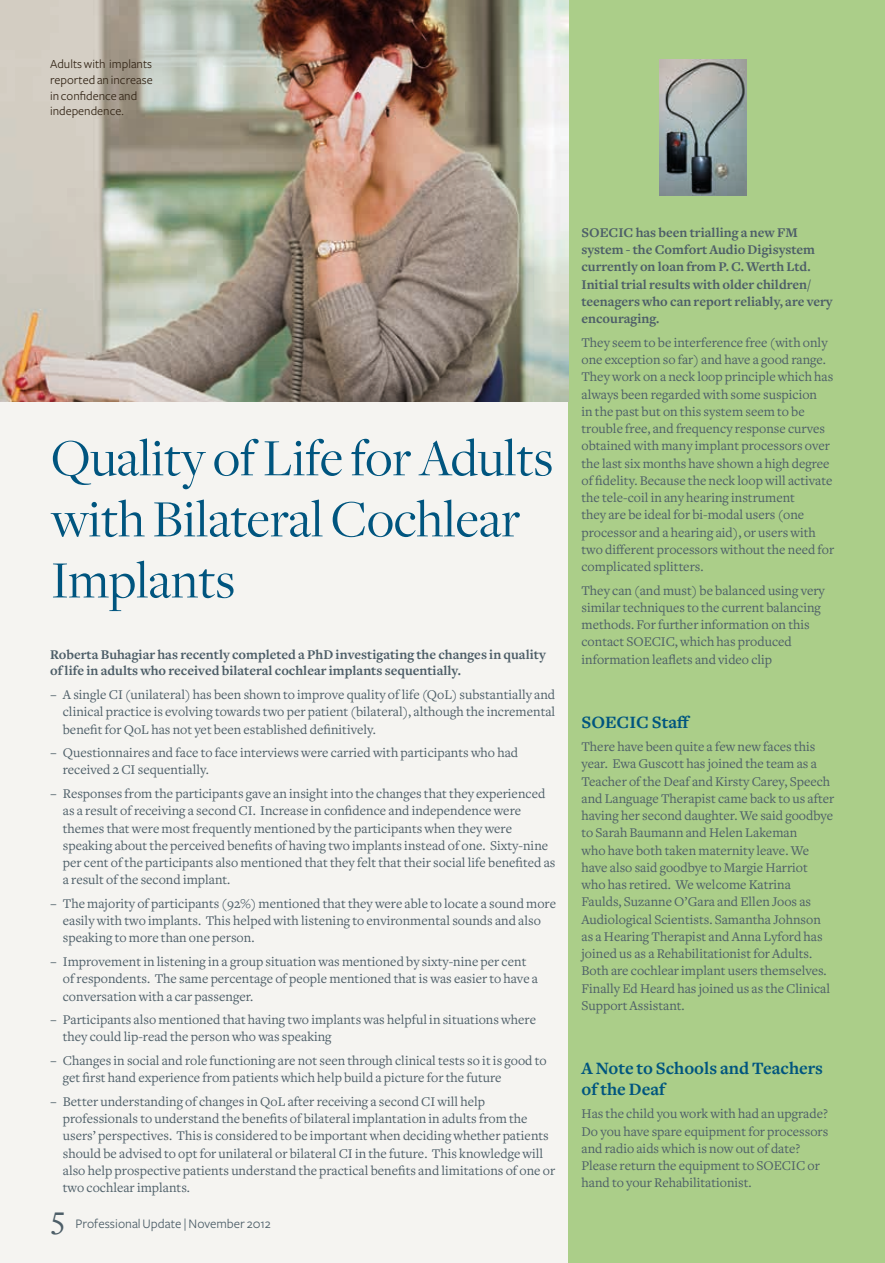
<style>
.page{position:relative;width:885px;height:1263px;background:#fff}
.page>*{position:absolute;margin:0;border:0;box-sizing:border-box;transform-origin:0 0}
.t1{font:54.3px/61.1px "Freight Disp";color:#00557f}
.t2{font:33px "Freight Text";color:#4d5e68}
.t3{font:700 18px/21px "Freight Text";color:#00557f}
.t4{font:13.8px/17.2px "Freight Text";color:#4d5e68}
.t5{font:700 13.8px/17.2px "Freight Text";color:#4d5e68}
.t6{font:13.5px "Freight Sans";color:#4d5e68}
.t7{font:12.75px/15.8px "Freight Sans";color:#342617}
</style>
<div class="page">
<div style="left:0;top:402px;width:568px;height:861px;background:#f5f4f1"></div>
<div style="left:568px;top:0;width:316px;height:1263px;background:#abce89"></div>
<img style="left:659px;top:60px;width:87px;height:135px">
<img style="left:0;top:0;width:568px;height:402px">
<p class="t7" style="left:50px;top:56px;width:104px">Adults with implants reported an increase in confidence and independence.</p>
<h1 class="t1" style="left:51px;top:429px;width:503px">Quality of Life for Adults with Bilateral Cochlear<br>Implants</h1>
<p class="t5" style="left:50px;top:646px;width:497px;line-height:16.8px">Roberta Buhagiar has recently completed a PhD investigating the changes in quality of life in adults who received bilateral cochlear implants sequentially.</p>
<p class="t4" style="left:63px;top:686px;width:494px;text-align:justify;text-indent:-13px">− A single CI (unilateral) has been shown to improve quality of life (QoL) substantially and clinical practice is evolving towards two per patient (bilateral), although the incremental benefit for QoL has not yet been established definitively.</p>
<p class="t4" style="left:63px;top:744px;width:457px;text-indent:-13px">− Questionnaires and face to face interviews were carried with participants who had received 2 CI sequentially.</p>
<p class="t4" style="left:63px;top:785px;width:494px;text-indent:-13px">− Responses from the participants gave an insight into the changes that they experienced as a result of receiving a second CI. Increase in confidence and independence were themes that were most frequently mentioned by the participants when they were speaking about the perceived benefits of having two implants instead of one. Sixty-nine per cent of the participants also mentioned that they felt that their social life benefited as a result of the second implant.</p>
<p class="t4" style="left:63px;top:895px;width:494px;text-indent:-13px">− The majority of participants (92%) mentioned that they were able to locate a sound more easily with two implants. This helped with listening to environmental sounds and also speaking to more than one person.</p>
<p class="t4" style="left:63px;top:953px;width:476px;text-indent:-13px">− Improvement in listening in a group situation was mentioned by sixty-nine per cent of respondents. The same percentage of people mentioned that is was easier to have a conversation with a car passenger.</p>
<p class="t4" style="left:63px;top:1011px;width:474px;text-indent:-13px">− Participants also mentioned that having two implants was helpful in situations where they could lip-read the person who was speaking</p>
<p class="t4" style="left:63px;top:1052px;width:485px;text-indent:-13px">− Changes in social and role functioning are not seen through clinical tests so it is good to get first hand experience from patients which help build a picture for the future</p>
<p class="t4" style="left:63px;top:1093px;width:493px;text-indent:-13px">− Better understanding of changes in QoL after receiving a second CI will help professionals to understand the benefits of bilateral implantation in adults from the users’ perspectives. This is considered to be important when deciding whether patients should be advised to opt for unilateral or bilateral CI in the future. This knowledge will also help prospective patients understand the practical benefits and limitations of one or two cochlear implants.</p>
<h2 class="t2" style="left:51px;top:1199px;width:15px">5</h2>
<p class="t6" style="left:75px;top:1216px;width:197px">Professional Update | November 2012</p>
<p class="t5" style="left:581px;top:224px;width:253px">SOECIC has been trialling a new FM system - the Comfort Audio Digisystem currently on loan from P. C. Werth Ltd.<br>Initial trial results with older children/ teenagers who can report reliably, are very encouraging.</p>
<p class="t4" style="left:581px;top:334px;width:254px">They seem to be interference free (with only one exception so far) and have a good range.<br>They work on a neck loop principle which has always been regarded with some suspicion<br>in the past but on this system seem to be trouble free, and frequency response curves obtained with many implant processors over the last six months have shown a high degree of fidelity. Because the neck loop will activate the tele-coil in any hearing instrument<br>they are be ideal for bi-modal users (one processor and a hearing aid), or users with two different processors without the need for complicated splitters.</p>
<p class="t4" style="left:581px;top:582px;width:245px">They can (and must) be balanced using very similar techniques to the current balancing methods. For further information on this contact SOECIC, which has produced information leaflets and video clip</p>
<h3 class="t3" style="left:581px;top:711px;width:110px">SOECIC Staff</h3>
<p class="t4" style="left:581px;top:738px;width:254px">There have been quite a few new faces this year. Ewa Guscott has joined the team as a Teacher of the Deaf and Kirsty Carey, Speech and Language Therapist came back to us after having her second daughter. We said goodbye to Sarah Baumann and Helen Lakeman<br>who have both taken maternity leave. We have also said goodbye to Margie Harriot who has retired. We welcome Katrina Faulds, Suzanne O’Gara and Ellen Joos as Audiological Scientists. Samantha Johnson as a Hearing Therapist and Anna Lyford has joined us as a Rehabilitationist for Adults.<br>Both are cochlear implant users themselves.<br>Finally Ed Heard has joined us as the Clinical Support Assistant.</p>
<h3 class="t3" style="left:581px;top:1058px;width:243px">A Note to Schools and Teachers of the Deaf</h3>
<p class="t4" style="left:581px;top:1105px;width:248px">Has the child you work with had an upgrade?<br>Do you have spare equipment for processors and radio aids which is now out of date?<br>Please return the equipment to SOECIC or hand to your Rehabilitationist.</p>
</div>
